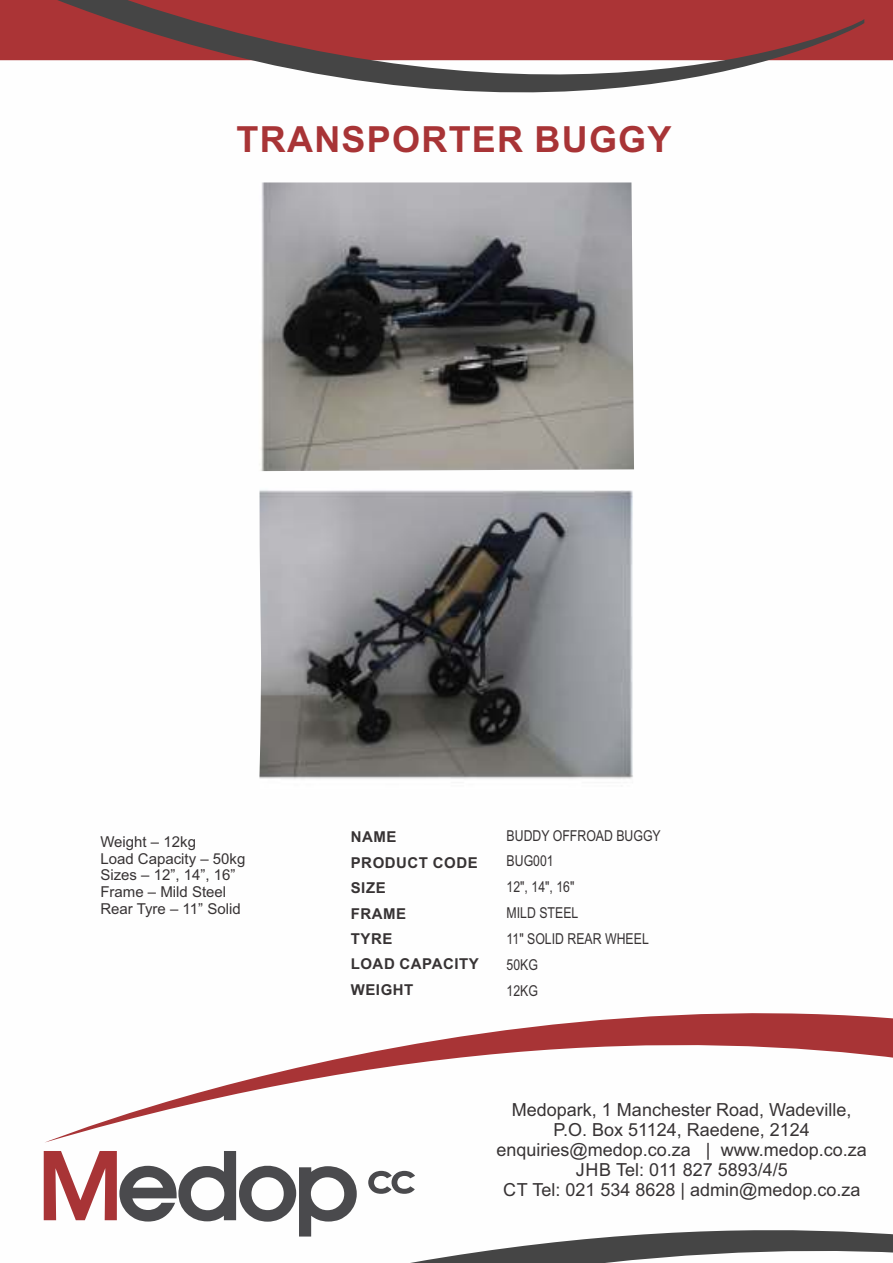
<style>
.page{position:relative;width:893px;height:1263px;background:#fff}
.page>*{position:absolute;margin:0;border:0;box-sizing:border-box;transform-origin:0 0}
.t1{font:700 36px "Arial";letter-spacing:.035em;color:#a83436}
.t2{font:18px/20.1px "Arial";color:#373334;text-align:center}
.t3{font:15px/16.8px "Arial";color:#373334}
.t4{font:15px/25.8px "Arial Narrow";color:#373334}
.t5{font:700 15px/25.5px "Arial";letter-spacing:.035em;color:#373334}
</style>
<div class="page">
<svg style="left:258px;top:1016px;width:635px;height:61px"></svg>
<svg style="left:43px;top:1077px;width:850px;height:186px"></svg>
<svg style="left:44px;top:1151px;width:313px;height:85px"></svg>
<svg style="left:368px;top:1171px;width:47px;height:23px"></svg>
<div style="left:864px;top:0;width:29px;height:60px;background:#ab3436"></div>
<svg style="left:0;top:0;width:864px;height:93px;fill:#ab3436"></svg>
<img style="left:260px;top:182px;width:374px;height:289px">
<img style="left:259px;top:490px;width:374px;height:289px">
<h1 class="t1" style="left:237px;top:125px;width:437px">TRANSPORTER BUGGY</h1>
<p class="t3" style="left:100px;top:834px;width:147px">Weight – 12kg<br>Load Capacity – 50kg<br>Sizes – 12”, 14”, 16”<br>Frame – Mild Steel<br>Rear Tyre – 11” Solid</p>
<p class="t4" style="left:507px;top:824px;width:156px">BUDDY OFFROAD BUGGY<br>BUG001<br>12", 14", 16"<br>MILD STEEL<br>11" SOLID REAR WHEEL<br>50KG<br>12KG</p>
<p class="t5" style="left:351px;top:825px;width:130px">NAME<br>PRODUCT CODE<br>SIZE<br>FRAME<br>TYRE<br>LOAD CAPACITY<br>WEIGHT</p>
<p class="t2" style="left:497px;top:1101px;width:372px">Medopark, 1 Manchester Road, Wadeville, P.O. Box 51124, Raedene, 2124 enquiries@medop.co.za | www.medop.co.za JHB Tel: 011 827 5893/4/5<br>CT Tel: 021 534 8628 | admin@medop.co.za</p>
</div>
